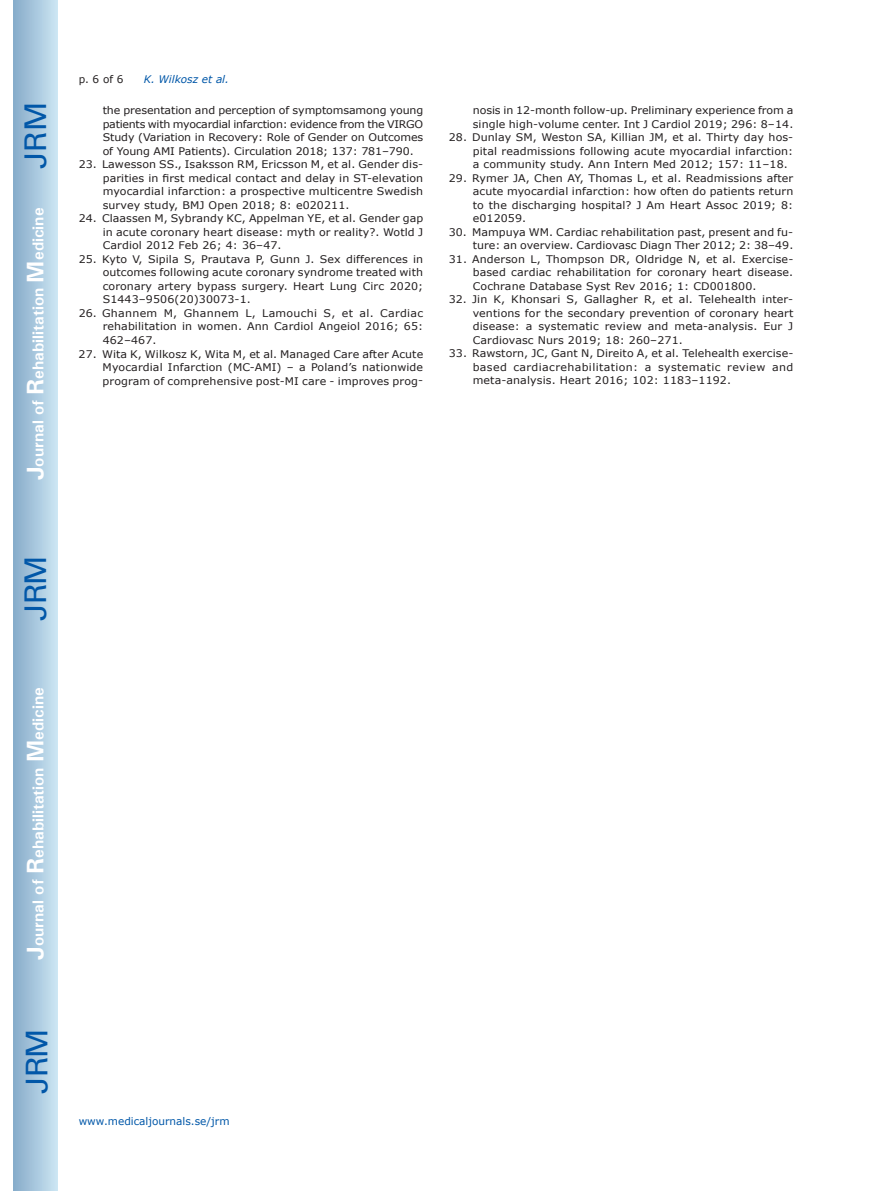
<style>
.page{position:relative;width:872px;height:1191px;background:#fff}
.page>*{position:absolute;margin:0;border:0;box-sizing:border-box;transform-origin:0 0}
.t1{font:30px "Univers";letter-spacing:-.03em;color:#0157a8}
.t2{font:700 15.75px "Univers";color:#fff}
.t3{font:10.5px/13.5px "Verdana";letter-spacing:.01em;color:#231f20;text-align:justify;scale:1.05 1}
.t4{font:10.5px "Verdana";color:#0157a8}
.t5{font:italic 10.5px "Verdana";color:#0157a8}
.t6{font:10.5px "Verdana";letter-spacing:.01em;color:#231f20}
.s1{font-size:24px}
</style>
<div class="page">
<div style="left:14px;top:0;width:43px;height:1191px;background:linear-gradient(to right,#88acca,#cbe5f2)"></div>
<h1 class="t1" style="left:18px;top:169px;width:68px;rotate:-90deg">JRM</h1>
<h2 class="t2" style="left:28px;top:480px;width:274px;rotate:-90deg"><span class="s1">J</span>ournal of <span class="s1">R</span>ehabilitation <span class="s1">M</span>edicine</h2>
<h1 class="t1" style="left:18px;top:620px;width:67px;rotate:-90deg">JRM</h1>
<h2 class="t2" style="left:28px;top:959px;width:274px;rotate:-90deg"><span class="s1">J</span>ournal of <span class="s1">R</span>ehabilitation <span class="s1">M</span>edicine</h2>
<h1 class="t1" style="left:19px;top:1093px;width:67px;rotate:-90deg">JRM</h1>
<p class="t6" style="left:79px;top:72px;width:46px">p. 6 of 6</p>
<p class="t5" style="left:144px;top:72px;width:87px">K. Wilkosz et al.</p>
<p class="t3" style="left:103px;top:104px;width:307px">the presentation and perception of symptomsamong young patients with myocardial infarction: evidence from the VIRGO Study (Variation in Recovery: Role of Gender on Outcomes of Young AMI Patients). Circulation 2018; 137: 781–790.</p>
<p class="t3" style="left:103px;top:158px;width:307px;text-indent:-24px">23. Lawesson SS., Isaksson RM, Ericsson M, et al. Gender dis&shy;parities in first medical contact and delay in ST-elevation myocardial infarction: a prospective multicentre Swedish survey study, BMJ Open 2018; 8: e020211.</p>
<p class="t3" style="left:103px;top:212px;width:307px;text-indent:-24px">24. Claassen M, Sybrandy KC, Appelman YE, et al. Gender gap in acute coronary heart disease: myth or reality?. Wotld J Cardiol 2012 Feb 26; 4: 36–47.</p>
<p class="t3" style="left:103px;top:252px;width:307px;text-indent:-24px">25. Kyto V, Sipila S, Prautava P, Gunn J. Sex differences in outcomes following acute coronary syndrome treated with coronary artery bypass surgery. Heart Lung Circ 2020; S1443–9506(20)30073-1.</p>
<p class="t3" style="left:103px;top:306px;width:307px;text-indent:-24px">26. Ghannem M, Ghannem L, Lamouchi S, et al. Cardiac rehabilitation in women. Ann Cardiol Angeiol 2016; 65:<br>462–467.</p>
<p class="t3" style="left:103px;top:347px;width:307px;text-indent:-24px">27. Wita K, Wilkosz K, Wita M, et al. Managed Care after Acute Myocardial Infarction (MC-AMI) – a Poland’s nationwide program of comprehensive post-MI care - improves prog-</p>
<p class="t3" style="left:473px;top:104px;width:307px">nosis in 12-month follow-up. Preliminary experience from a single high-volume center. Int J Cardiol 2019; 296: 8–14.</p>
<p class="t3" style="left:473px;top:131px;width:307px;text-indent:-24px">28. Dunlay SM, Weston SA, Killian JM, et al. Thirty day hos&shy;pital readmissions following acute myocardial infarction: a community study. Ann Intern Med 2012; 157: 11–18.</p>
<p class="t3" style="left:473px;top:171px;width:307px;text-indent:-24px">29. Rymer JA, Chen AY, Thomas L, et al. Readmissions after acute myocardial infarction: how often do patients return to the discharging hospital? J Am Heart Assoc 2019; 8: e012059.</p>
<p class="t3" style="left:449px;top:225px;width:330px;text-align:right">30. Mampuya WM. Cardiac rehabilitation past, present and fu&shy;ture: an overview. Cardiovasc Diagn Ther 2012; 2: 38–49.</p>
<p class="t3" style="left:473px;top:252px;width:307px;text-indent:-24px">31. Anderson L, Thompson DR, Oldridge N, et al. Exercise&shy;based cardiac rehabilitation for coronary heart disease.<br>Cochrane Database Syst Rev 2016; 1: CD001800.</p>
<p class="t3" style="left:473px;top:293px;width:307px;text-indent:-24px">32. Jin K, Khonsari S, Gallagher R, et al. Telehealth inter&shy;ventions for the secondary prevention of coronary heart disease: a systematic review and meta-analysis. Eur J Cardiovasc Nurs 2019; 18: 260–271.</p>
<p class="t3" style="left:473px;top:347px;width:307px;text-indent:-24px">33. Rawstorn, JC, Gant N, Direito A, et al. Telehealth exercise&shy;based cardiacrehabilitation: a systematic review and meta-analysis. Heart 2016; 102: 1183–1192.</p>
<p class="t4" style="left:79px;top:1114px;width:152px">www.medicaljournals.se/jrm</p>
</div>
